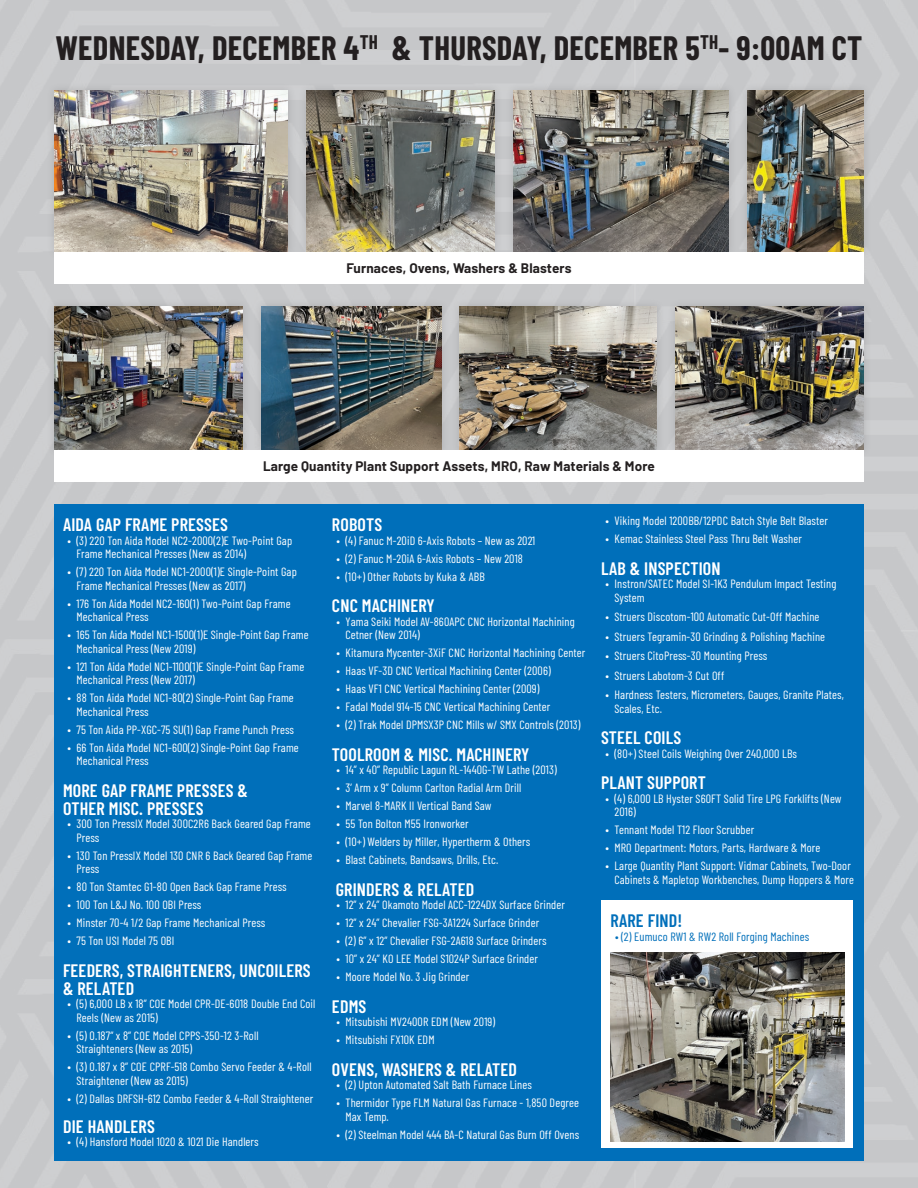
<style>
.page{position:relative;width:918px;height:1188px;background:#fff}
.page>*{position:absolute;margin:0;border:0;box-sizing:border-box;transform-origin:0 0}
.t1{font:700 33px "Barlow Condensed";letter-spacing:.01em;color:#231f20}
.t2{font:600 18px "Barlow Condensed";letter-spacing:.01em;color:#fff}
.t3{font:600 18px "Barlow Condensed";letter-spacing:.01em;color:#006fba}
.t4{font:700 13.5px "Barlow";letter-spacing:.01em;color:#231f20}
.t5{font:12px/13.5px "Barlow Condensed";letter-spacing:.01em;color:#fff}
.t6{font:12px "Barlow Condensed";letter-spacing:.01em;color:#006fba}
</style>
<div class="page">
<div style="left:326px;top:0;width:592px;height:1188px;background:#c6c7c9"></div>
<div style="left:667px;top:298px;width:205px;height:160px;background:#c3c4c6"></div>
<img style="left:675px;top:306px;width:189px;height:144px">
<div style="left:739px;top:82px;width:133px;height:178px;background:#c4c5c7"></div>
<img style="left:747px;top:90px;width:117px;height:162px">
<div style="left:451px;top:298px;width:214px;height:160px;background:#c4c5c7"></div>
<img style="left:459px;top:306px;width:198px;height:144px">
<div style="left:505px;top:82px;width:232px;height:178px;background:#c4c5c7"></div>
<img style="left:513px;top:90px;width:216px;height:162px">
<div style="left:253px;top:298px;width:196px;height:160px;background:#c4c5c6"></div>
<img style="left:261px;top:306px;width:180px;height:144px">
<div style="left:298px;top:82px;width:205px;height:178px;background:#c5c6c8"></div>
<img style="left:306px;top:90px;width:189px;height:162px">
<div style="left:46px;top:298px;width:205px;height:160px;background:#c4c5c7"></div>
<img style="left:54px;top:306px;width:189px;height:144px">
<div style="left:46px;top:82px;width:250px;height:178px;background:#c4c5c7"></div>
<img style="left:54px;top:90px;width:234px;height:162px">
<div style="left:54px;top:504px;width:810px;height:657px;background:#006fba"></div>
<div style="left:54px;top:450px;width:810px;height:32px;background:#fff"></div>
<div style="left:54px;top:252px;width:810px;height:32px;background:#fff"></div>
<div style="left:602px;top:900px;width:252px;height:248px;background:#fff"></div>
<img style="left:610px;top:952px;width:235px;height:190px">
<p class="t1" style="left:55px;top:25px;width:809px">WEDNESDAY, DECEMBER 4<sup>TH</sup> &amp; THURSDAY, DECEMBER 5<sup>TH</sup>- 9:00AM CT</p>
<p class="t4" style="left:346px;top:258px;width:227px">Furnaces, Ovens, Washers &amp; Blasters</p>
<p class="t4" style="left:263px;top:456px;width:393px">Large Quantity Plant Support Assets, MRO, Raw Materials &amp; More</p>
<p class="t2" style="left:63px;top:512px;width:166px">AIDA GAP FRAME PRESSES</p>
<p class="t5" style="left:76px;top:533px;width:217px;text-indent:-9px">• (3) 220 Ton Aida Model NC2-2000(2)E Two-Point Gap<br>Frame Mechanical Presses (New as 2014)</p>
<p class="t5" style="left:76px;top:564px;width:222px;text-indent:-9px">• (7) 220 Ton Aida Model NC1-2000(1)E Single-Point Gap<br>Frame Mechanical Presses (New as 2017)</p>
<p class="t5" style="left:76px;top:596px;width:216px;text-indent:-9px">• 176 Ton Aida Model NC2-160(1) Two-Point Gap Frame<br>Mechanical Press</p>
<p class="t5" style="left:76px;top:627px;width:234px;text-indent:-9px">• 165 Ton Aida Model NC1-1500(1)E Single-Point Gap Frame<br>Mechanical Press (New 2019)</p>
<p class="t5" style="left:76px;top:659px;width:229px;text-indent:-9px">• 121 Ton Aida Model NC1-1100(1)E Single-Point Gap Frame<br>Mechanical Press (New 2017)</p>
<p class="t5" style="left:76px;top:690px;width:219px;text-indent:-9px">• 88 Ton Aida Model NC1-80(2) Single-Point Gap Frame<br>Mechanical Press</p>
<p class="t5" style="left:68px;top:722px;width:228px">• 75 Ton Aida PP-XGC-75 SU(1) Gap Frame Punch Press</p>
<p class="t5" style="left:76px;top:740px;width:224px;text-indent:-9px">• 66 Ton Aida Model NC1-600(2) Single-Point Gap Frame<br>Mechanical Press</p>
<p class="t2" style="left:63px;top:777px;width:187px">MORE GAP FRAME PRESSES &amp;</p>
<p class="t2" style="left:63px;top:795px;width:142px">OTHER MISC. PRESSES</p>
<p class="t5" style="left:76px;top:816px;width:236px;text-indent:-9px">• 300 Ton PressIX Model 300C2R6 Back Geared Gap Frame<br>Press</p>
<p class="t5" style="left:76px;top:848px;width:237px;text-indent:-9px">• 130 Ton PressIX Model 130 CNR 6 Back Geared Gap Frame<br>Press</p>
<p class="t5" style="left:68px;top:879px;width:221px">• 80 Ton Stamtec G1-80 Open Back Gap Frame Press</p>
<p class="t5" style="left:68px;top:897px;width:135px">• 100 Ton L&amp;J No. 100 OBI Press</p>
<p class="t5" style="left:68px;top:915px;width:199px">• Minster 70-4 1/2 Gap Frame Mechanical Press</p>
<p class="t5" style="left:68px;top:933px;width:108px">• 75 Ton USI Model 75 OBI</p>
<p class="t2" style="left:63px;top:957px;width:249px">FEEDERS, STRAIGHTENERS, UNCOILERS</p>
<p class="t2" style="left:63px;top:975px;width:73px">&amp; RELATED</p>
<p class="t5" style="left:76px;top:996px;width:240px;text-indent:-9px">• (5) 6,000 LB x 18” COE Model CPR-DE-6018 Double End Coil<br>Reels (New as 2015)</p>
<p class="t5" style="left:76px;top:1028px;width:184px;text-indent:-9px">• (5) 0.187” x 8” COE Model CPPS-350-12 3-Roll<br>Straighteners (New as 2015)</p>
<p class="t5" style="left:76px;top:1059px;width:237px;text-indent:-9px">• (3) 0.187 x 8” COE CPRF-518 Combo Servo Feeder &amp; 4-Roll<br>Straightener (New as 2015)</p>
<p class="t5" style="left:68px;top:1091px;width:247px">• (2) Dallas DRFSH-612 Combo Feeder &amp; 4-Roll Straightener</p>
<p class="t2" style="left:63px;top:1113px;width:93px">DIE HANDLERS</p>
<p class="t5" style="left:68px;top:1134px;width:193px">• (4) Hansford Model 1020 &amp; 1021 Die Handlers</p>
<p class="t2" style="left:332px;top:512px;width:52px">ROBOTS</p>
<p class="t5" style="left:336px;top:533px;width:200px">• (4) Fanuc M-20iD 6-Axis Robots – New as 2021</p>
<p class="t5" style="left:336px;top:551px;width:188px">• (2) Fanuc M-20iA 6-Axis Robots – New 2018</p>
<p class="t5" style="left:336px;top:569px;width:150px">• (10+) Other Robots by Kuka &amp; ABB</p>
<p class="t2" style="left:332px;top:593px;width:104px">CNC MACHINERY</p>
<p class="t5" style="left:345px;top:614px;width:231px;text-indent:-9px">• Yama Seiki Model AV-860APC CNC Horizontal Machining<br>Cetner (New 2014)</p>
<p class="t5" style="left:336px;top:645px;width:250px">• Kitamura Mycenter-3XiF CNC Horizontal Machining Center</p>
<p class="t5" style="left:336px;top:663px;width:216px">• Haas VF-3D CNC Vertical Machining Center (2006)</p>
<p class="t5" style="left:336px;top:681px;width:205px">• Haas VF1 CNC Vertical Machining Center (2009)</p>
<p class="t5" style="left:336px;top:699px;width:215px">• Fadal Model 914-15 CNC Vertical Machining Center</p>
<p class="t5" style="left:336px;top:717px;width:246px">• (2) Trak Model DPMSX3P CNC Mills w/ SMX Controls (2013)</p>
<p class="t2" style="left:332px;top:741px;width:199px">TOOLROOM &amp; MISC. MACHINERY</p>
<p class="t5" style="left:336px;top:762px;width:222px">• 14” x 40” Republic Lagun RL-1440G-TW Lathe (2013)</p>
<p class="t5" style="left:336px;top:780px;width:186px">• 3’ Arm x 9” Column Carlton Radial Arm Drill</p>
<p class="t5" style="left:336px;top:798px;width:157px">• Marvel 8-MARK II Vertical Band Saw</p>
<p class="t5" style="left:336px;top:816px;width:134px">• 55 Ton Bolton M55 Ironworker</p>
<p class="t5" style="left:336px;top:834px;width:195px">• (10+) Welders by Miller, Hypertherm &amp; Others</p>
<p class="t5" style="left:336px;top:852px;width:163px">• Blast Cabinets, Bandsaws, Drills, Etc.</p>
<p class="t2" style="left:336px;top:876px;width:140px">GRINDERS &amp; RELATED</p>
<p class="t5" style="left:336px;top:897px;width:230px">• 12” x 24” Okamoto Model ACC-1224DX Surface Grinder</p>
<p class="t5" style="left:336px;top:915px;width:204px">• 12” x 24” Chevalier FSG-3A1224 Surface Grinder</p>
<p class="t5" style="left:336px;top:933px;width:212px">• (2) 6” x 12” Chevalier FSG-2A618 Surface Grinders</p>
<p class="t5" style="left:336px;top:951px;width:203px">• 10” x 24” KO LEE Model S1024P Surface Grinder</p>
<p class="t5" style="left:336px;top:969px;width:134px">• Moore Model No. 3 Jig Grinder</p>
<p class="t2" style="left:332px;top:993px;width:36px">EDMS</p>
<p class="t5" style="left:336px;top:1014px;width:160px">• Mitsubishi MV2400R EDM (New 2019)</p>
<p class="t5" style="left:336px;top:1032px;width:100px">• Mitsubishi FX10K EDM</p>
<p class="t2" style="left:332px;top:1056px;width:187px">OVENS, WASHERS &amp; RELATED</p>
<p class="t5" style="left:336px;top:1077px;width:197px">• (2) Upton Automated Salt Bath Furnace Lines</p>
<p class="t5" style="left:345px;top:1095px;width:235px;text-indent:-9px">• Thermidor Type FLM Natural Gas Furnace - 1,850 Degree<br>Max Temp.</p>
<p class="t5" style="left:336px;top:1127px;width:244px">• (2) Steelman Model 444 BA-C Natural Gas Burn Off Ovens</p>
<p class="t5" style="left:606px;top:513px;width:224px">• Viking Model 1200BB/12PDC Batch Style Belt Blaster</p>
<p class="t5" style="left:606px;top:531px;width:198px">• Kemac Stainless Steel Pass Thru Belt Washer</p>
<p class="t2" style="left:601px;top:555px;width:121px">LAB &amp; INSPECTION</p>
<p class="t5" style="left:615px;top:576px;width:223px;text-indent:-9px">• Instron/SATEC Model SI-1K3 Pendulum Impact Testing<br>System</p>
<p class="t5" style="left:606px;top:609px;width:215px">• Struers Discotom-100 Automatic Cut-Off Machine</p>
<p class="t5" style="left:606px;top:629px;width:221px">• Struers Tegramin-30 Grinding &amp; Polishing Machine</p>
<p class="t5" style="left:606px;top:648px;width:163px">• Struers CitoPress-30 Mounting Press</p>
<p class="t5" style="left:606px;top:668px;width:120px">• Struers Labotom-3 Cut Off</p>
<p class="t5" style="left:615px;top:687px;width:231px;text-indent:-9px">• Hardness Testers, Micrometers, Gauges, Granite Plates,<br>Scales, Etc.</p>
<p class="t2" style="left:601px;top:725px;width:82px">STEEL COILS</p>
<p class="t5" style="left:606px;top:746px;width:193px">• (80+) Steel Coils Weighing Over 240,000 LBs</p>
<p class="t2" style="left:601px;top:770px;width:106px">PLANT SUPPORT</p>
<p class="t5" style="left:615px;top:791px;width:229px;text-indent:-9px">• (4) 6,000 LB Hyster S60FT Solid Tire LPG Forklifts (New<br>2016)</p>
<p class="t5" style="left:606px;top:822px;width:150px">• Tennant Model T12 Floor Scrubber</p>
<p class="t5" style="left:606px;top:840px;width:216px">• MRO Department: Motors, Parts, Hardware &amp; More</p>
<p class="t5" style="left:606px;top:858px;width:250px;text-align:right">• Large Quantity Plant Support: Vidmar Cabinets, Two-Door<br>Cabinets &amp; Mapletop Workbenches, Dump Hoppers &amp; More</p>
<p class="t3" style="left:610px;top:908px;width:73px">RARE FIND!</p>
<p class="t6" style="left:615px;top:928px;width:196px">• (2) Eumuco RW1 &amp; RW2 Roll Forging Machines</p>
</div>
